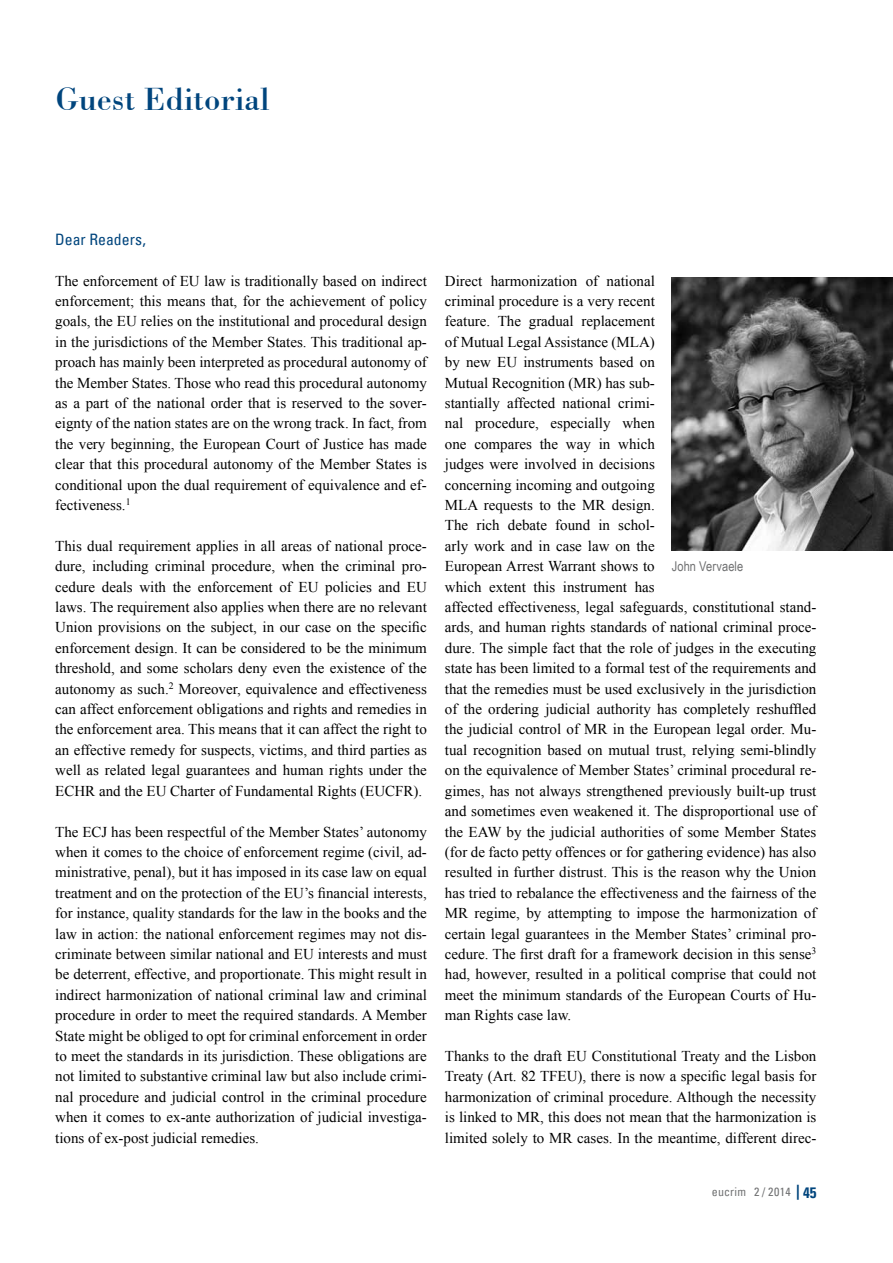
<style>
.page{position:relative;width:893px;height:1263px;background:#fff}
.page>*{position:absolute;margin:0;border:0;box-sizing:border-box;transform-origin:0 0}
.t1{font:33px "Bodoni BT";color:#00457d}
.t2{font:condensed 15.75px "Univers LT";color:#00457d}
.t3{font:15px/20.4px "Times New Roman";color:#000;text-align:justify}
.t4{font:13.5px "Arial Narrow";letter-spacing:.005em;color:#707172}
.t5{font:condensed 12px "Univers LT";letter-spacing:.015em;color:#707172}
.s1{font-weight:700;font-size:15px;color:#00457d}
</style>
<div class="page">
<img style="left:672px;top:278px;width:221px;height:273px">
<h1 class="t1" style="left:55px;top:78px;width:216px">Guest Editorial</h1>
<p class="t2" style="left:55px;top:229px;width:92px">Dear Readers,</p>
<p class="t3" style="left:55px;top:270px;width:373px">The enforcement of EU law is traditionally based on indirect enforcement; this means that, for the achievement of policy goals, the EU relies on the institutional and procedural design in the jurisdictions of the Member States. This traditional ap&shy;proach has mainly been interpreted as procedural autonomy of the Member States. Those who read this procedural autonomy as a part of the national order that is reserved to the sover&shy;eignty of the nation states are on the wrong track. In fact, from the very beginning, the European Court of Justice has made clear that this procedural autonomy of the Member States is conditional upon the dual requirement of equivalence and ef&shy;fectiveness.<sup>1</sup></p>
<p class="t3" style="left:55px;top:535px;width:373px">This dual requirement applies in all areas of national proce&shy;dure, including criminal procedure, when the criminal pro&shy;cedure deals with the enforcement of EU policies and EU laws. The requirement also applies when there are no relevant Union provisions on the subject, in our case on the specific enforcement design. It can be considered to be the minimum threshold, and some scholars deny even the existence of the autonomy as such.<sup>2</sup> Moreover, equivalence and effectiveness can affect enforcement obligations and rights and remedies in the enforcement area. This means that it can affect the right to an effective remedy for suspects, victims, and third parties as well as related legal guarantees and human rights under the ECHR and the EU Charter of Fundamental Rights (EUCFR).</p>
<p class="t3" style="left:55px;top:821px;width:373px">The ECJ has been respectful of the Member States’ autonomy when it comes to the choice of enforcement regime (civil, ad&shy;ministrative, penal), but it has imposed in its case law on equal treatment and on the protection of the EU’s financial interests, for instance, quality standards for the law in the books and the law in action: the national enforcement regimes may not dis&shy;criminate between similar national and EU interests and must be deterrent, effective, and proportionate. This might result in indirect harmonization of national criminal law and criminal procedure in order to meet the required standards. A Member State might be obliged to opt for criminal enforcement in order to meet the standards in its jurisdiction. These obligations are not limited to substantive criminal law but also include crimi&shy;nal procedure and judicial control in the criminal procedure when it comes to ex-ante authorization of judicial investiga&shy;tions of ex-post judicial remedies.</p>
<p class="t3" style="left:445px;top:270px;width:373px;text-align:left">Direct harmonization of national<br>criminal procedure is a very recent<br>feature. The gradual replacement<br>of Mutual Legal Assistance (MLA)<br>by new EU instruments based on<br>Mutual Recognition (MR) has sub-<br>stantially affected national crimi-<br>nal procedure, especially when<br>one compares the way in which<br>judges were involved in decisions<br>concerning incoming and outgoing<br>MLA requests to the MR design.<br>The rich debate found in schol-<br>arly work and in case law on the<br>European Arrest Warrant shows to<br>which extent this instrument has<br>affected effectiveness, legal safeguards, constitutional stand&shy;ards, and human rights standards of national criminal proce&shy;dure. The simple fact that the role of judges in the executing state has been limited to a formal test of the requirements and that the remedies must be used exclusively in the jurisdiction of the ordering judicial authority has completely reshuffled the judicial control of MR in the European legal order. Mu&shy;tual recognition based on mutual trust, relying semi-blindly on the equivalence of Member States’ criminal procedural re&shy;gimes, has not always strengthened previously built-up trust and sometimes even weakened it. The disproportional use of the EAW by the judicial authorities of some Member States (for de facto petty offences or for gathering evidence) has also resulted in further distrust. This is the reason why the Union has tried to rebalance the effectiveness and the fairness of the MR regime, by attempting to impose the harmonization of certain legal guarantees in the Member States’ criminal pro&shy;cedure. The first draft for a framework decision in this sense<sup>3 </sup>had, however, resulted in a political comprise that could not meet the minimum standards of the European Courts of Hu&shy;man Rights case law.</p>
<p class="t3" style="left:445px;top:1045px;width:373px">Thanks to the draft EU Constitutional Treaty and the Lisbon Treaty (Art. 82 TFEU), there is now a specific legal basis for harmonization of criminal procedure. Although the necessity is linked to MR, this does not mean that the harmonization is limited solely to MR cases. In the meantime, different direc-</p>
<p class="t4" style="left:672px;top:557px;width:73px">John Vervaele</p>
<p class="t5" style="left:712px;top:1184px;width:106px">eucrim 2 / 2014 <span class="s1">| 45</span></p>
</div>
